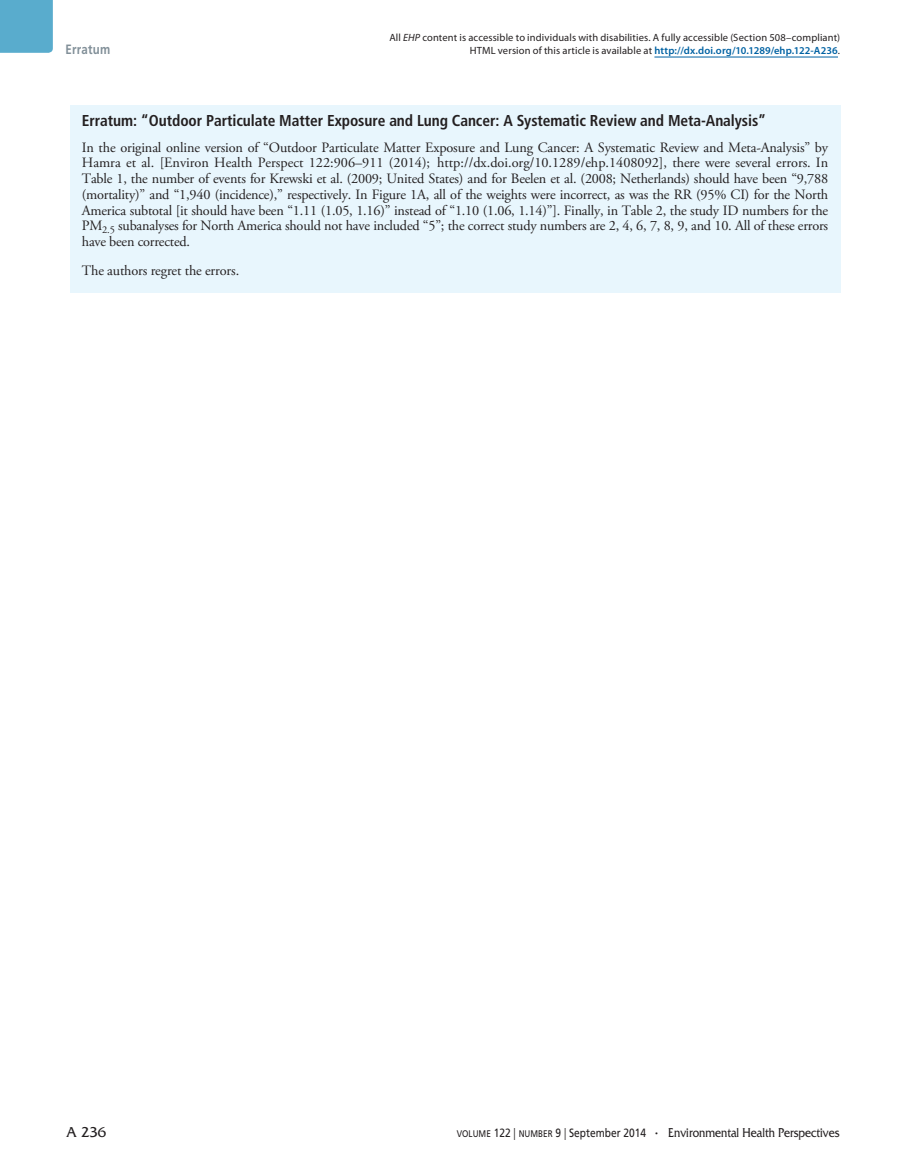
<style>
.page{position:relative;width:905px;height:1175px;background:#fff}
.page>*{position:absolute;margin:0;border:0;box-sizing:border-box;transform-origin:0 0}
.Erratum_title{font:700 condensed 15.75px "Frutiger LT Std";letter-spacing:-.005em;color:#231f20}
.t1{font:15px "Friz Quadrata Std";color:#231f20}
.Erratum_text{font:14.25px/15.8px "Adobe Garamond Pro";letter-spacing:-.015em;color:#231f20;text-align:justify}
.t2{font:13.5px "Friz Quadrata Std";color:#231f20;scale:.85 1}
.t3{font:700 13.5px "Frutiger LT Std";letter-spacing:.025em;color:#818f98;scale:.85 1}
.EHP_508_Disclaimer_t{font:10.5px/13.5px "Myriad Pro";letter-spacing:.01em;color:#231f20;text-align:right}
.s1{font-style:italic}
.s2{font-weight:600;color:#0062a3}
.s3{font-family:"Frutiger LT Std Roman SC800";font-size:9.6px}
.s4{font-family:"Frutiger LT Std";font-size:12px}
.s5{font-family:"Frutiger LT Std";font-weight:300;font-size:12px}
.s6{font-size:10.5px}
</style>
<div class="page">
<div style="left:0;top:0;width:53px;height:53px;background:#59accd"></div>
<div style="left:70px;top:105px;width:770px;height:187px;background:#e8f6fd"></div>
<hr style="left:654px;top:57px;width:184px;height:1px;background:#0062a3">
<p class="t3" style="left:65px;top:41px;width:55px">Erratum</p>
<p class="EHP_508_Disclaimer_t" style="left:389px;top:30px;width:452px">All <span class="s1">EHP</span> content is accessible to individuals with disabilities. A fully accessible (Section 508–compliant)<br>HTML version of this article is available at <span class="s2">http://dx.doi.org/10.1289/ehp.122-A236</span>.</p>
<p class="Erratum_title" style="left:82px;top:111px;width:686px">Erratum: “Outdoor Particulate Matter Exposure and Lung Cancer: A Systematic Review and Meta-Analysis”</p>
<p class="Erratum_text" style="left:82px;top:140px;width:747px">In the original online version of “Outdoor Particulate Matter Exposure and Lung Cancer: A Systematic Review and Meta-Analysis” by Hamra et al. [Environ Health Perspect 122:906–911 (2014); http://dx.doi.org/10.1289/ehp.1408092], there were several errors. In Table 1, the number of events for Krewski et al. (2009; United States) and for Beelen et al. (2008; Netherlands) should have been “9,788 (mortality)” and “1,940 (incidence),” respectively. In Figure 1A, all of the weights were incorrect, as was the RR (95% CI) for the North America subtotal [it should have been “1.11 (1.05, 1.16)” instead of “1.10 (1.06, 1.14)”]. Finally, in Table 2, the study ID numbers for the PM<sub>2.5</sub> subanalyses for North America should not have included “5”; the correct study numbers are 2, 4, 6, 7, 8, 9, and 10. All of these errors have been corrected.</p>
<p class="Erratum_text" style="left:82px;top:263px;width:159px">The authors regret the errors.</p>
<p class="t1" style="left:66px;top:1124px;width:42px">A 236</p>
<p class="t2" style="left:457px;top:1125px;width:452px"><span class="s3">VOLUME</span> <span class="s4">122</span> <span class="s5">|</span> <span class="s3">NUMBER</span> <span class="s4">9</span> <span class="s5">|</span> <span class="s4">September 2014</span> <span class="s6">•</span> Environmental Health Perspectives</p>
</div>
